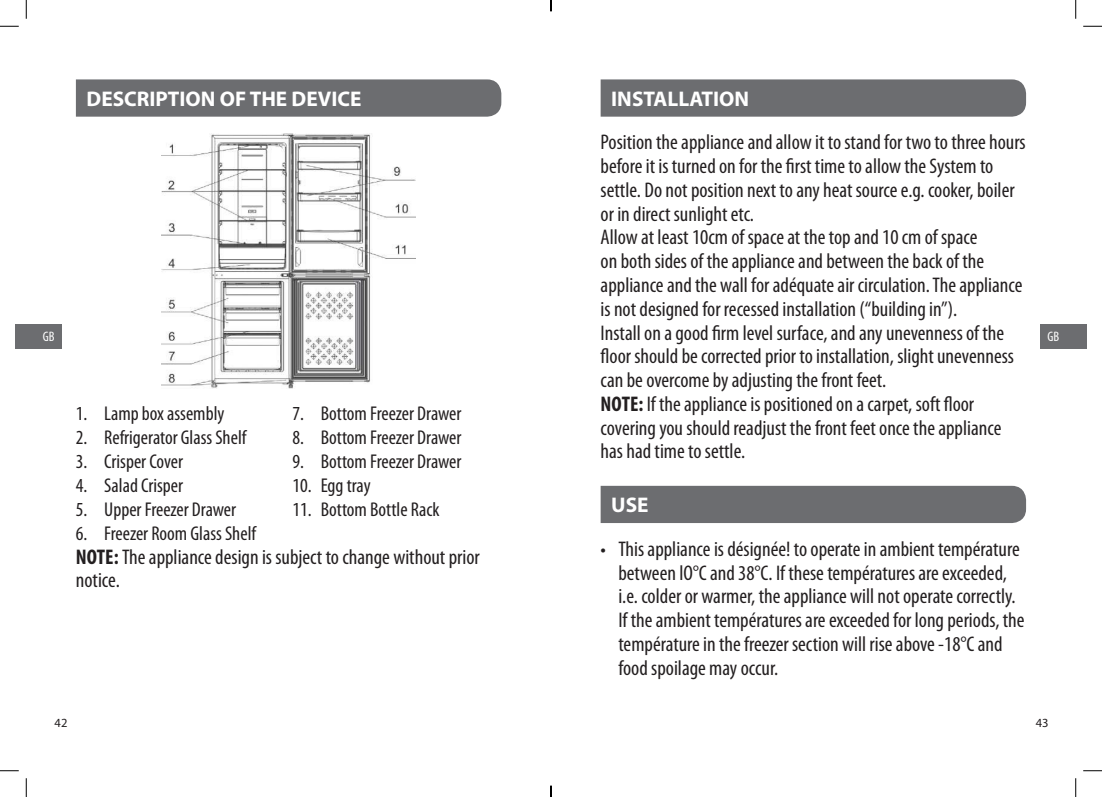
<style>
.page{position:relative;width:1102px;height:797px;background:#fff}
.page>*{position:absolute;margin:0;border:0;box-sizing:border-box;transform-origin:0 0}
.Body_4mm{font:condensed 21.25px/23.8px "Myriad Pro";color:#231f20}
.t1{font:700 21.25px "Myriad Pro";color:#fff}
.t2{font:condensed 20px "Myriad Pro";color:#231f20}
.t3{font:condensed 13.75px "Myriad Pro";color:#fff}
.t4{font:12.5px "Myriad Pro";color:#231f20}
.s1{font-weight:700}
</style>
<div class="page">
<div style="left:76px;top:79px;width:425px;height:38px;background:#6c6d70"></div>
<img style="left:161px;top:133px;width:255px;height:255px">
<div style="left:600px;top:79px;width:425px;height:38px;background:#6c6d70"></div>
<div style="left:600px;top:486px;width:425px;height:37px;background:#6c6d70"></div>
<div style="left:16px;top:323px;width:46px;height:25px;background:#6c6d70"></div>
<div style="left:1040px;top:323px;width:46px;height:25px;background:#6c6d70"></div>
<svg style="left:0;top:25px;width:19px;height:2px"></svg>
<svg style="left:1083px;top:25px;width:18px;height:2px"></svg>
<svg style="left:0;top:770px;width:19px;height:1px"></svg>
<svg style="left:1083px;top:770px;width:18px;height:1px"></svg>
<svg style="left:25px;top:0;width:2px;height:19px"></svg>
<svg style="left:25px;top:778px;width:2px;height:19px"></svg>
<svg style="left:1075px;top:0;width:1px;height:19px"></svg>
<svg style="left:1075px;top:778px;width:1px;height:19px"></svg>
<svg style="left:550px;top:785px;width:1px;height:12px"></svg>
<p class="t1" style="left:86px;top:87px;width:276px">DESCRIPTION OF THE DEVICE</p>
<p class="t1" style="left:611px;top:87px;width:139px">INSTALLATION</p>
<p class="Body_4mm" style="left:600px;top:130px;width:426px">Position the appliance and allow it to stand for two to three hours before it is turned on for the first time to allow the System to settle. Do not position next to any heat source e.g. cooker, boiler or in direct sunlight etc.</p>
<p class="Body_4mm" style="left:600px;top:225px;width:423px">Allow at least 10cm of space at the top and 10 cm of space<br>on both sides of the appliance and between the back of the appliance and the wall for adéquate air circulation. The appliance is not designed for recessed installation (“building in”).</p>
<p class="Body_4mm" style="left:600px;top:320px;width:415px">Install on a good firm level surface, and any unevenness of the floor should be corrected prior to installation, slight unevenness can be overcome by adjusting the front feet.</p>
<p class="Body_4mm" style="left:600px;top:391px;width:402px"><span class="s1">NOTE:</span> If the appliance is positioned on a carpet, soft floor covering you should readjust the front feet once the appliance has had time to settle.</p>
<p class="t3" style="left:43px;top:328px;width:13px">GB</p>
<p class="t3" style="left:1047px;top:328px;width:13px">GB</p>
<p class="t2" style="left:76px;top:401px;width:150px">1. Lamp box assembly</p>
<p class="t2" style="left:76px;top:425px;width:172px">2. Refrigerator Glass Shelf</p>
<p class="t2" style="left:76px;top:449px;width:109px">3. Crisper Cover</p>
<p class="t2" style="left:76px;top:473px;width:109px">4. Salad Crisper</p>
<p class="t2" style="left:76px;top:497px;width:162px">5. Upper Freezer Drawer</p>
<p class="t2" style="left:76px;top:521px;width:182px">6. Freezer Room Glass Shelf</p>
<p class="t2" style="left:292px;top:401px;width:171px">7. Bottom Freezer Drawer</p>
<p class="t2" style="left:292px;top:425px;width:171px">8. Bottom Freezer Drawer</p>
<p class="t2" style="left:292px;top:449px;width:171px">9. Bottom Freezer Drawer</p>
<p class="t2" style="left:292px;top:473px;width:80px">10. Egg tray</p>
<p class="t2" style="left:292px;top:497px;width:149px">11. Bottom Bottle Rack</p>
<p class="Body_4mm" style="left:76px;top:544px;width:405px"><span class="s1">NOTE:</span> The appliance design is subject to change without prior notice.</p>
<p class="t1" style="left:611px;top:493px;width:39px">USE</p>
<p class="Body_4mm" style="left:618px;top:536px;width:407px;text-indent:-18px">• This appliance is désignée! to operate in ambient température between lO°C and 38°C. If these températures are exceeded, i.e. colder or warmer, the appliance will not operate correctly.<br>If the ambient températures are exceeded for long periods, the température in the freezer section will rise above -18°C and food spoilage may occur.</p>
<p class="t4" style="left:55px;top:716px;width:14px">42</p>
<p class="t4" style="left:1035px;top:716px;width:14px">43</p>
</div>
